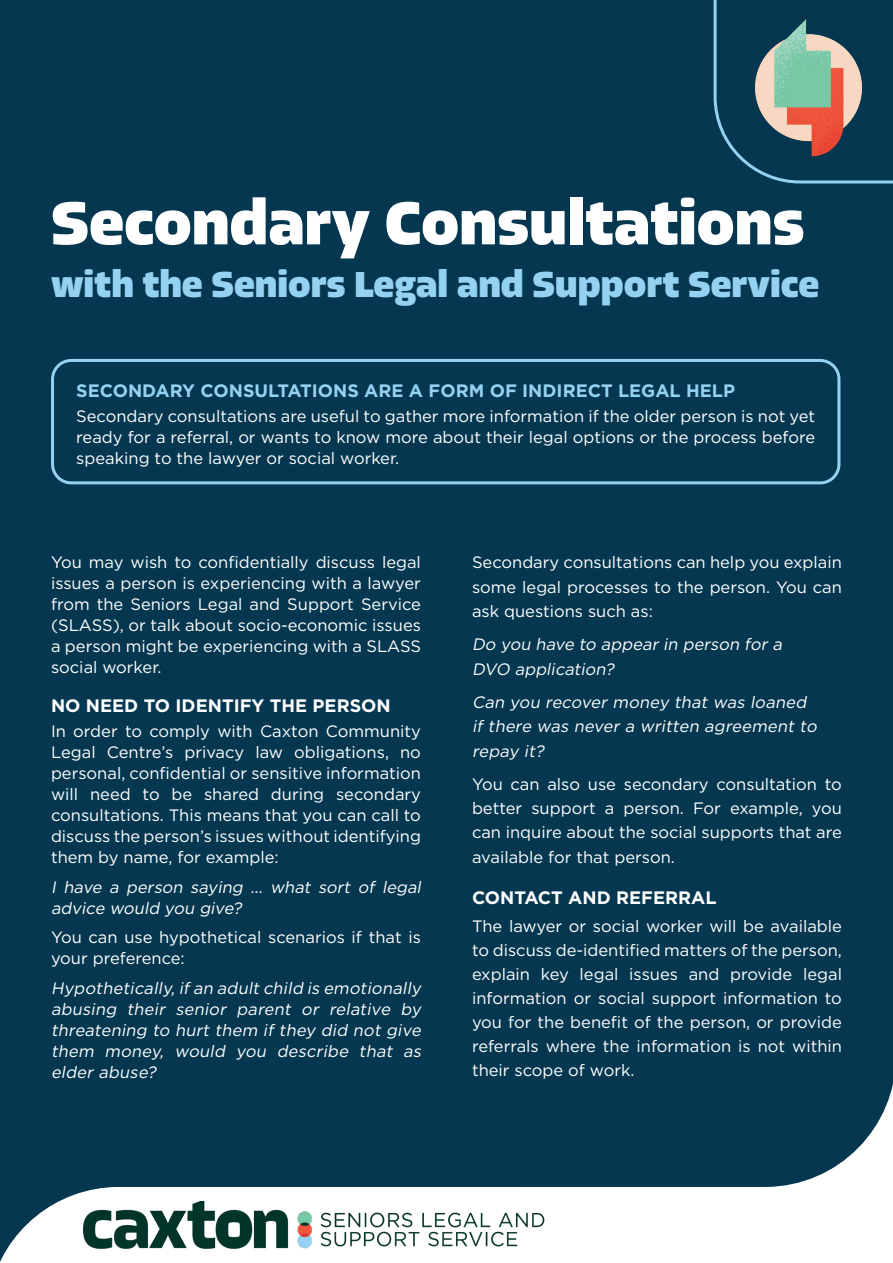
<style>
.page{position:relative;width:893px;height:1263px;background:#053850}
.page>*{position:absolute;margin:0;border:0;box-sizing:border-box;transform-origin:0 0}
.t1{font:800 63px "Allotrope";color:#fff}
.t2{font:800 37.5px "Allotrope";color:#95d2f2}
.t3{font:700 18px "Gotham";color:#95d2f2}
.H3_-_Highlight{font:700 18px "Gotham";color:#fff}
.Body_Copy{font:16.5px/21px "Gotham";color:#fff;text-align:justify}
.Body_Copy-2{font:italic 16.5px/21px "Gotham";color:#fff}
</style>
<div class="page">
<svg style="left:713px;top:0;width:180px;height:184px"></svg>
<img style="left:724px;top:2px;width:169px;height:170px">
<div style="left:51px;top:359px;width:789px;height:125px;border:3px solid #95d2f2;border-radius:19px"></div>
<svg style="left:0;top:1084px;width:893px;height:179px"></svg>
<img style="left:83px;top:1202px;width:468px;height:49px">
<h1 class="t1" style="left:51px;top:180px;width:755px">Secondary Consultations</h1>
<h2 class="t2" style="left:51px;top:259px;width:770px">with the Seniors Legal and Support Service</h2>
<p class="t3" style="left:76px;top:379px;width:660px">SECONDARY CONSULTATIONS ARE A FORM OF INDIRECT LEGAL HELP</p>
<p class="Body_Copy" style="left:76px;top:406px;width:740px">Secondary consultations are useful to gather more information if the older person is not yet ready for a referral, or wants to know more about their legal options or the process before speaking to the lawyer or social worker.</p>
<p class="Body_Copy" style="left:51px;top:552px;width:371px">You may wish to confidentially discuss legal issues a person is experiencing with a lawyer from the Seniors Legal and Support Service (SLASS), or talk about socio-economic issues a person might be experiencing with a SLASS social worker.</p>
<p class="H3_-_Highlight" style="left:51px;top:694px;width:341px">NO NEED TO IDENTIFY THE PERSON</p>
<p class="Body_Copy" style="left:51px;top:720px;width:371px">In order to comply with Caxton Community Legal Centre’s privacy law obligations, no personal, confidential or sensitive information will need to be shared during secondary consultations. This means that you can call to discuss the person’s issues without identifying them by name, for example:</p>
<p class="Body_Copy-2" style="left:51px;top:876px;width:375px">I have a person saying ... what sort of legal advice would you give?</p>
<p class="Body_Copy" style="left:51px;top:926px;width:371px">You can use hypothetical scenarios if that is your preference:</p>
<p class="Body_Copy-2" style="left:51px;top:977px;width:375px;text-align:justify">Hypothetically,ifan adult child is emotionally abusing their senior parent or relative by threatening to hurt them if they did not give them money, would you describe that as elder abuse?</p>
<p class="Body_Copy" style="left:472px;top:550px;width:371px;line-height:24.5px">Secondary consultations can help you explain some legal processes to the person. You can ask questions such as:</p>
<p class="Body_Copy-2" style="left:472px;top:632px;width:315px;line-height:24.5px">Do you have to appear in person for a<br>DVO application?</p>
<p class="Body_Copy-2" style="left:472px;top:689px;width:350px;line-height:24.5px">Can you recover money that was loaned if there was never a written agreement to repay it?</p>
<p class="Body_Copy" style="left:472px;top:771px;width:371px;line-height:24.5px">You can also use secondary consultation to better support a person. For example, you can inquire about the social supports that are available for that person.</p>
<p class="H3_-_Highlight" style="left:472px;top:885px;width:246px">CONTACT AND REFERRAL</p>
<p class="Body_Copy" style="left:472px;top:914px;width:371px;line-height:24px">The lawyer or social worker will be available to discuss de-identified matters of the person, explain key legal issues and provide legal information or social support information to you for the benefit of the person, or provide referrals where the information is not within their scope of work.</p>
</div>
